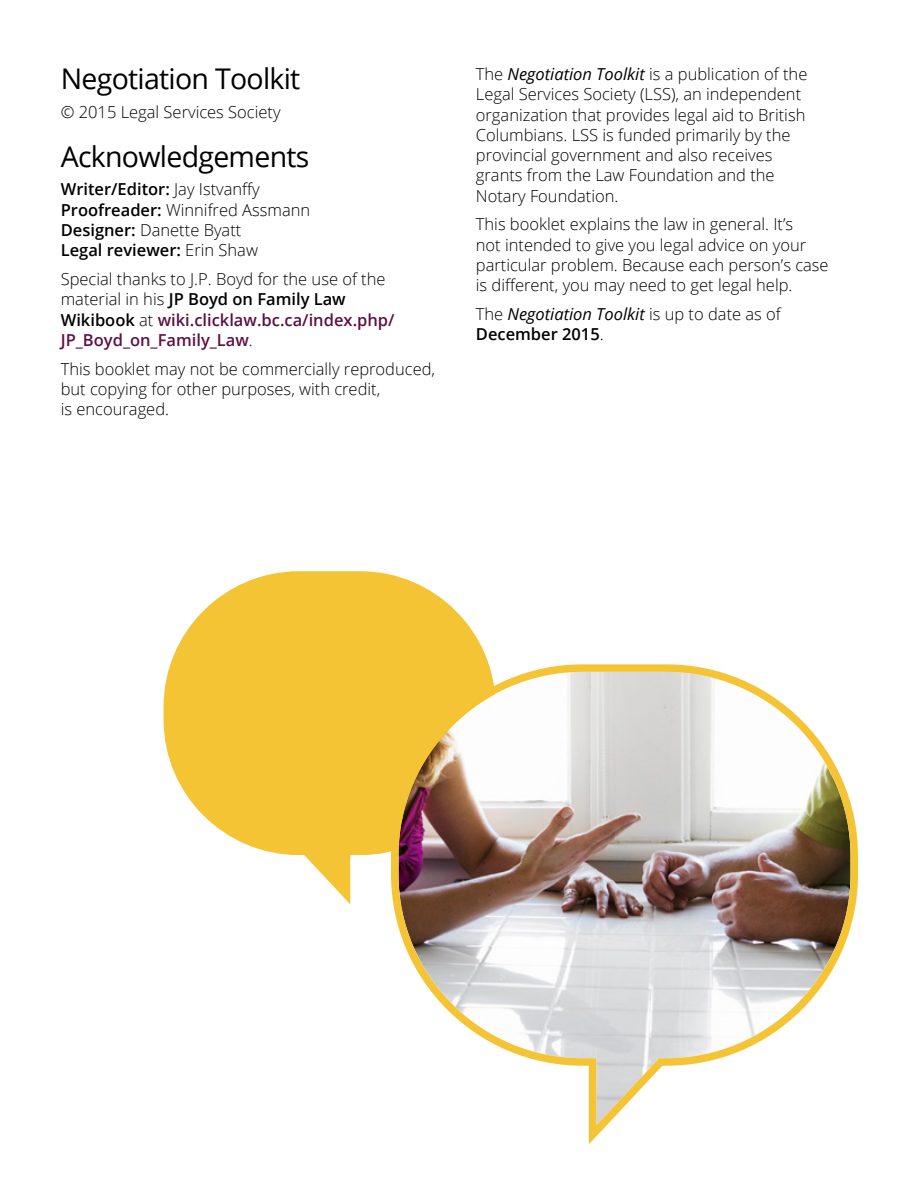
<style>
.page{position:relative;width:918px;height:1188px;background:#fff}
.page>*{position:absolute;margin:0;border:0;box-sizing:border-box;transform-origin:0 0}
.t1{font:28.5px "Open Sans";letter-spacing:-.025em;color:#000}
.t2{font:300 16.5px/20.2px "Open Sans";color:#000}
.t3{font:600 16.5px/20.2px "Open Sans";color:#000}
.s1{font-weight:300}
.s2{font-weight:600}
.s3{font-weight:600;color:#5e1043}
.s4{font-weight:400;font-style:italic}
</style>
<div class="page">
<svg style="left:164px;top:571px;width:324px;height:333px;fill:#f5c435"></svg>
<img style="left:387px;top:661px;width:471px;height:483px">
<h1 class="t1" style="left:61px;top:59px;width:241px">Negotiation Toolkit</h1>
<p class="t2" style="left:61px;top:102px;width:221px">© 2015 Legal Services Society</p>
<h1 class="t1" style="left:61px;top:137px;width:250px">Acknowledgements</h1>
<p class="t3" style="left:61px;top:179px;width:251px">Writer/Editor: <span class="s1">Jay Istvanffy<br></span>Proofreader: <span class="s1">Winnifred Assmann<br></span>Designer: <span class="s1">Danette Byatt<br></span>Legal reviewer: <span class="s1">Erin Shaw</span></p>
<p class="t2" style="left:61px;top:269px;width:335px">Special thanks to J.P. Boyd for the use of the material in his <span class="s2">JP Boyd on Family Law Wikibook</span> at <span class="s3">wiki.clicklaw.bc.ca/index.php/ JP_Boyd_on_Family_Law</span>.</p>
<p class="t2" style="left:61px;top:358px;width:376px">This booklet may not be commercially reproduced, but copying for other purposes, with credit,<br>is encouraged.</p>
<p class="t2" style="left:476px;top:64px;width:333px">The <span class="s4">Negotiation Toolkit</span> is a publication of the Legal Services Society (LSS), an independent organization that provides legal aid to British Columbians. LSS is funded primarily by the provincial government and also receives grants from the Law Foundation and the Notary Foundation.</p>
<p class="t2" style="left:476px;top:214px;width:354px">This booklet explains the law in general. It’s<br>not intended to give you legal advice on your particular problem. Because each person’s case is different, you may need to get legal help.</p>
<p class="t2" style="left:476px;top:304px;width:307px">The <span class="s4">Negotiation Toolkit</span> is up to date as of<br><span class="s2">December 2015</span>.</p>
</div>
